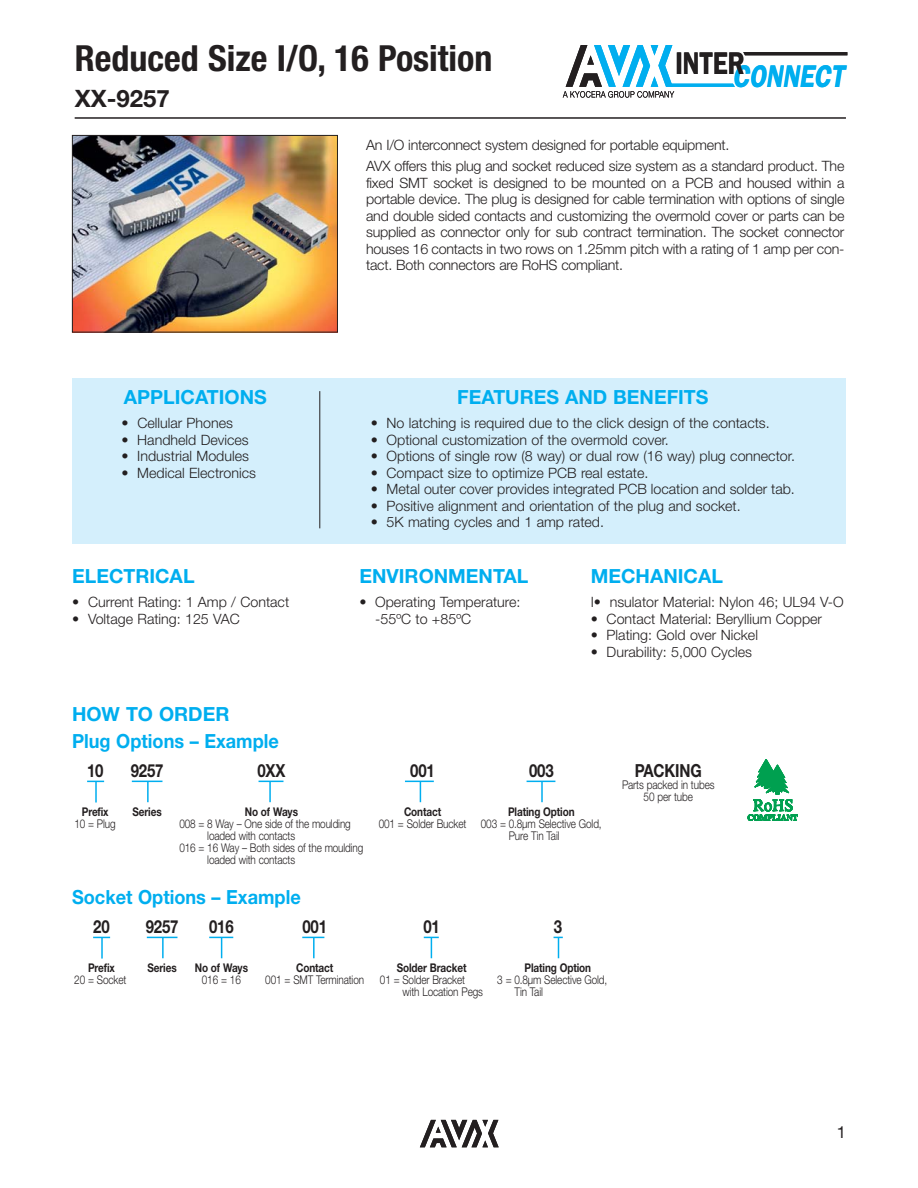
<style>
.page{position:relative;width:918px;height:1188px;background:#fff}
.page>*{position:absolute;margin:0;border:0;box-sizing:border-box;transform-origin:0 0}
.t1{font:700 condensed 36px "Helvetica Neue LT Std";color:#231f20}
.t2{font:italic 600 31.5px "Franklin Gothic";color:#00aeef;scale:.8 1}
.t3{font:600 31.5px "Franklin Gothic";color:#231f20;scale:.8 1}
.t4{font:700 24px "Helvetica Neue LT Std";color:#231f20}
.t5{font:700 19.5px "Helvetica Neue LT Std";color:#00aeef}
.t6{font:700 19.5px "Helvetica Neue";color:#00aeef;scale:.93 1}
.t7{font:700 19.5px "Helvetica Neue";color:#00aeef}
.t8{font:700 18px "Helvetica Neue";letter-spacing:-.01em;color:#231f20;scale:.83 1}
.t9{font:16.5px "Helvetica Neue";color:#231f20}
.t10{font:300 14.25px/16.5px "Helvetica Neue";color:#231f20}
.t11{font:300 14.25px/16.5px "Helvetica Neue LT Std";color:#231f20}
.t12{font:300 12px/12px "Helvetica Neue";letter-spacing:-.01em;color:#231f20;scale:.83 1}
.t13{font:700 12px "Helvetica Neue";letter-spacing:-.01em;color:#231f20;scale:.83 1}
</style>
<div class="page">
<svg style="left:420px;top:1120px;width:79px;height:27px"></svg>
<svg style="left:743px;top:52px;width:104px;height:3px"></svg>
<svg style="left:563px;top:45px;width:172px;height:53px"></svg>
<hr style="left:75px;top:117px;width:771px;height:2px;background:#231f20">
<img style="left:74px;top:137px;width:262px;height:193px">
<div style="left:72px;top:135px;width:266px;height:197px;border:1px solid #231f20"></div>
<div style="left:72px;top:379px;width:774px;height:165px;background:#d4effc"></div>
<hr style="left:319px;top:391px;width:1px;height:137px;background:#231f20">
<svg style="left:747px;top:759px;width:51px;height:62px"></svg>
<svg style="left:87px;top:781px;width:17px;height:1px"></svg>
<hr style="left:95px;top:782px;width:2px;height:21px;background:#00aeef">
<hr style="left:132px;top:781px;width:30px;height:1px;background:#00aeef">
<hr style="left:147px;top:781px;width:2px;height:21px;background:#00aeef">
<svg style="left:259px;top:781px;width:24px;height:1px"></svg>
<hr style="left:269px;top:781px;width:2px;height:21px;background:#00aeef">
<svg style="left:405px;top:781px;width:29px;height:21px"></svg>
<svg style="left:527px;top:781px;width:28px;height:1px"></svg>
<hr style="left:541px;top:781px;width:2px;height:21px;background:#00aeef">
<svg style="left:93px;top:937px;width:17px;height:1px"></svg>
<hr style="left:101px;top:938px;width:2px;height:21px;background:#00aeef">
<hr style="left:147px;top:937px;width:30px;height:1px;background:#00aeef">
<hr style="left:162px;top:937px;width:2px;height:21px;background:#00aeef">
<svg style="left:209px;top:937px;width:24px;height:21px"></svg>
<svg style="left:302px;top:937px;width:22px;height:1px"></svg>
<hr style="left:313px;top:937px;width:2px;height:21px;background:#00aeef">
<svg style="left:424px;top:937px;width:15px;height:21px"></svg>
<svg style="left:554px;top:937px;width:9px;height:21px"></svg>
<h1 class="t1" style="left:75px;top:37px;width:419px">Reduced Size I/O, 16 Position</h1>
<h2 class="t3" style="left:675px;top:52px;width:88px">INTER</h2>
<h3 class="t4" style="left:75px;top:84px;width:97px">XX-9257</h3>
<p class="t10" style="left:366px;top:136px;width:480px;line-height:21px">An I/O interconnect system designed for portable equipment.<br>AVX offers this plug and socket reduced size system as a standard product. The</p>
<p class="t10" style="left:366px;top:176px;width:480px;text-align:justify">fixed SMT socket is designed to be mounted on a PCB and housed within a portable device. The plug is designed for cable termination with options of single and double sided contacts and customizing the overmold cover or parts can be supplied as connector only for sub contract termination. The socket connector houses 16 contacts in two rows on 1.25mm pitch with a rating of 1 amp per con&shy;tact. Both connectors are RoHS compliant.</p>
<h2 class="t2" style="left:732px;top:65px;width:141px">CONNECT</h2>
<h3 class="t5" style="left:124px;top:386px;width:144px">APPLICATIONS</h3>
<p class="t10" style="left:122px;top:416px;width:113px">• Cellular Phones</p>
<p class="t10" style="left:122px;top:433px;width:129px">• Handheld Devices</p>
<p class="t10" style="left:122px;top:449px;width:129px">• Industrial Modules</p>
<p class="t10" style="left:122px;top:466px;width:136px">• Medical Electronics</p>
<h3 class="t5" style="left:72px;top:565px;width:124px">ELECTRICAL</h3>
<p class="t11" style="left:72px;top:595px;width:219px">• Current Rating: 1 Amp / Contact</p>
<p class="t11" style="left:72px;top:612px;width:169px">• Voltage Rating: 125 VAC</p>
<h3 class="t7" style="left:72px;top:707px;width:159px">HOW TO ORDER</h3>
<h3 class="t5" style="left:457px;top:386px;width:253px">FEATURES AND BENEFITS</h3>
<p class="t10" style="left:371px;top:416px;width:400px">• No latching is required due to the click design of the contacts.</p>
<p class="t10" style="left:371px;top:433px;width:300px">• Optional customization of the overmold cover.</p>
<p class="t10" style="left:371px;top:449px;width:426px">• Options of single row (8 way) or dual row (16 way) plug connector.</p>
<p class="t10" style="left:371px;top:466px;width:279px">• Compact size to optimize PCB real estate.</p>
<p class="t10" style="left:371px;top:482px;width:426px">• Metal outer cover provides integrated PCB location and solder tab.</p>
<p class="t10" style="left:371px;top:499px;width:371px">• Positive alignment and orientation of the plug and socket.</p>
<p class="t10" style="left:371px;top:515px;width:235px">• 5K mating cycles and 1 amp rated.</p>
<h3 class="t5" style="left:359px;top:565px;width:170px">ENVIRONMENTAL</h3>
<p class="t11" style="left:375px;top:595px;width:147px;text-indent:-16px">• Operating Temperature: -55ºC to +85ºC</p>
<h3 class="t5" style="left:591px;top:565px;width:134px">MECHANICAL</h3>
<p class="t11" style="left:591px;top:595px;width:254px">I• nsulator Material: Nylon 46; UL94 V-O</p>
<p class="t11" style="left:591px;top:612px;width:233px">• Contact Material: Beryllium Copper</p>
<p class="t11" style="left:591px;top:628px;width:169px">• Plating: Gold over Nickel</p>
<p class="t11" style="left:591px;top:645px;width:163px">• Durability: 5,000 Cycles</p>
<h3 class="t6" style="left:72px;top:734px;width:224px">Plug Options – Example</h3>
<p class="t8" style="left:87px;top:765px;width:21px">10</p>
<p class="t13" style="left:82px;top:808px;width:34px">Prefix</p>
<p class="t12" style="left:74px;top:819px;width:51px">10 = Plug</p>
<p class="t8" style="left:131px;top:764px;width:41px">9257</p>
<p class="t13" style="left:133px;top:808px;width:37px">Series</p>
<p class="t8" style="left:257px;top:764px;width:35px">0XX</p>
<p class="t13" style="left:245px;top:808px;width:66px">No of Ways</p>
<p class="t12" style="left:179px;top:819px;width:208px">008 = 8 Way – One side of the moulding</p>
<p class="t12" style="left:207px;top:831px;width:107px">loaded with contacts</p>
<p class="t12" style="left:179px;top:843px;width:223px">016 = 16 Way – Both sides of the moulding</p>
<p class="t12" style="left:207px;top:855px;width:107px">loaded with contacts</p>
<h3 class="t6" style="left:72px;top:890px;width:247px">Socket Options – Example</h3>
<p class="t8" style="left:93px;top:921px;width:21px">20</p>
<p class="t13" style="left:88px;top:964px;width:34px">Prefix</p>
<p class="t12" style="left:74px;top:975px;width:64px">20 = Socket</p>
<p class="t8" style="left:146px;top:920px;width:41px">9257</p>
<p class="t13" style="left:148px;top:964px;width:37px">Series</p>
<p class="t8" style="left:209px;top:920px;width:31px">016</p>
<p class="t13" style="left:195px;top:964px;width:66px">No of Ways</p>
<p class="t12" style="left:202px;top:975px;width:49px">016 = 16</p>
<p class="t8" style="left:302px;top:920px;width:31px">001</p>
<p class="t13" style="left:296px;top:964px;width:46px">Contact</p>
<p class="t12" style="left:265px;top:975px;width:121px">001 = SMT Termination</p>
<p class="t8" style="left:410px;top:764px;width:31px">001</p>
<p class="t13" style="left:404px;top:808px;width:46px">Contact</p>
<p class="t12" style="left:379px;top:819px;width:107px">001 = Solder Bucket</p>
<p class="t8" style="left:529px;top:764px;width:31px">003</p>
<p class="t13" style="left:508px;top:808px;width:82px">Plating Option</p>
<p class="t12" style="left:509px;top:819px;width:114px;text-indent:-28px">003 = 0.8μm Selective Gold,<br>Pure Tin Tail</p>
<p class="t8" style="left:423px;top:920px;width:21px">01</p>
<p class="t13" style="left:397px;top:964px;width:86px">Solder Bracket</p>
<p class="t12" style="left:402px;top:975px;width:99px;text-indent:-22px">01 = Solder Bracket with Location Pegs</p>
<p class="t8" style="left:554px;top:920px;width:12px">3</p>
<p class="t13" style="left:525px;top:964px;width:82px">Plating Option</p>
<p class="t12" style="left:514px;top:975px;width:114px;text-indent:-17px">3 = 0.8μm Selective Gold,<br>Tin Tail</p>
<p class="t8" style="left:635px;top:764px;width:82px">PACKING</p>
<p class="t12" style="left:622px;top:780px;width:113px;text-align:center">Parts packed in tubes<br>50 per tube</p>
<p class="t9" style="left:837px;top:1126px;width:11px">1</p>
</div>
